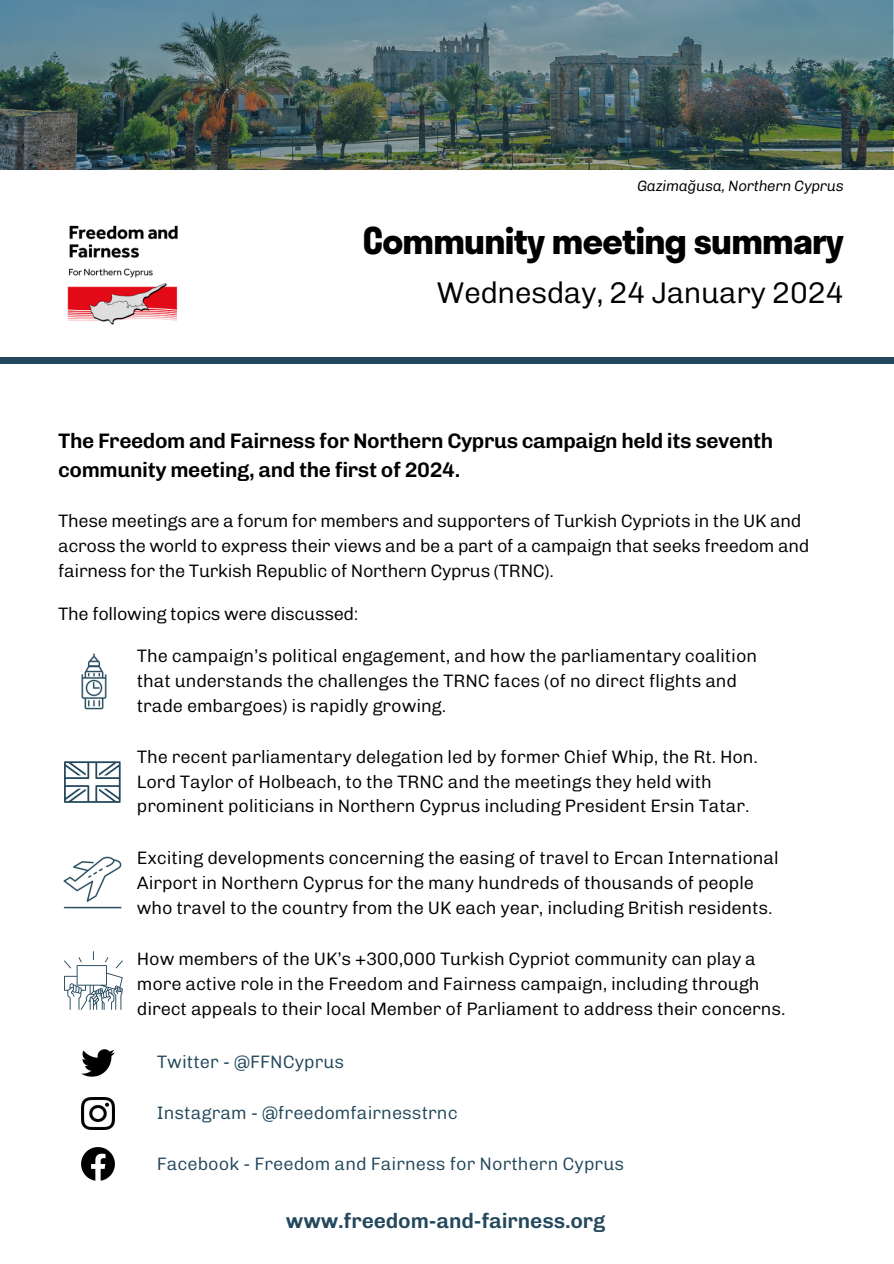
<style>
.page{position:relative;width:894px;height:1264px;background:#fff}
.page>*{position:absolute;margin:0;border:0;box-sizing:border-box;transform-origin:0 0}
.t1{font:700 36px "Stratos";letter-spacing:-.02em;color:#000}
.t2{font:300 30px "Chivo";letter-spacing:-.02em;color:#000}
.t3{font:600 21px/29.2px "Chivo";letter-spacing:-.02em;color:#000}
.t4{font:600 21px "Chivo";letter-spacing:-.01em;color:#23485c}
.t5{font:300 18px/24.8px "Chivo";letter-spacing:-.01em;color:#000}
.t6{font:300 18px "Chivo";color:#23485c}
.t7{font:italic 300 15px "Chivo";letter-spacing:-.02em;color:#000}
</style>
<div class="page">
<img style="left:0;top:0;width:892px;height:170px">
<div style="left:0;top:357px;width:893px;height:6px;background:#23485c"></div>
<img style="left:67px;top:225px;width:111px;height:100px">
<img style="left:82px;top:1147px;width:32px;height:33px">
<img style="left:82px;top:1049px;width:32px;height:27px">
<img style="left:82px;top:1097px;width:32px;height:32px">
<img style="left:81px;top:653px;width:26px;height:57px">
<svg style="left:64px;top:761px;width:56px;height:41px"></svg>
<img style="left:63px;top:856px;width:59px;height:53px">
<svg style="left:64px;top:951px;width:58px;height:58px"></svg>
<p class="t7" style="left:637px;top:177px;width:208px">Gazimağusa, Northern Cyprus</p>
<h4 class="t1" style="left:362px;top:218px;width:482px">Community meeting summary</h4>
<p class="t2" style="left:436px;top:275px;width:409px">Wednesday, 24 January 2024</p>
<h4 class="t3" style="left:58px;top:426px;width:716px">The Freedom and Fairness for Northern Cyprus campaign held its seventh community meeting, and the first of 2024.</h4>
<h2 class="t5" style="left:58px;top:508px;width:752px">These meetings are a forum for members and supporters of Turkish Cypriots in the UK and across the world to express their views and be a part of a campaign that seeks freedom and fairness for the Turkish Republic of Northern Cyprus (TRNC).</h2>
<h3 class="t5" style="left:58px;top:601px;width:301px">The following topics were discussed:</h3>
<h4 class="t5" style="left:137px;top:643px;width:621px">The campaign’s political engagement, and how the parliamentary coalition that understands the challenges the TRNC faces (of no direct flights and trade embargoes) is rapidly growing.</h4>
<p class="t5" style="left:137px;top:744px;width:622px">The recent parliamentary delegation led by former Chief Whip, the Rt. Hon.<br>Lord Taylor of Holbeach, to the TRNC and the meetings they held with prominent politicians in Northern Cyprus including President Ersin Tatar.</p>
<p class="t5" style="left:137px;top:845px;width:643px">Exciting developments concerning the easing of travel to Ercan International<br>Airport in Northern Cyprus for the many hundreds of thousands of people who travel to the country from the UK each year, including British residents.</p>
<h4 class="t5" style="left:137px;top:946px;width:650px">How members of the UK’s +300,000 Turkish Cypriot community can play a more active role in the Freedom and Fairness campaign, including through direct appeals to their local Member of Parliament to address their concerns.</h4>
<h4 class="t6" style="left:157px;top:1051px;width:189px">Twitter - @FFNCyprus</h4>
<p class="t6" style="left:157px;top:1102px;width:302px">Instagram - @freedomfairnesstrnc</p>
<h4 class="t6" style="left:157px;top:1152px;width:468px">Facebook - Freedom and Fairness for Northern Cyprus</h4>
<p class="t4" style="left:286px;top:1208px;width:321px">www.freedom-and-fairness.org</p>
</div>
